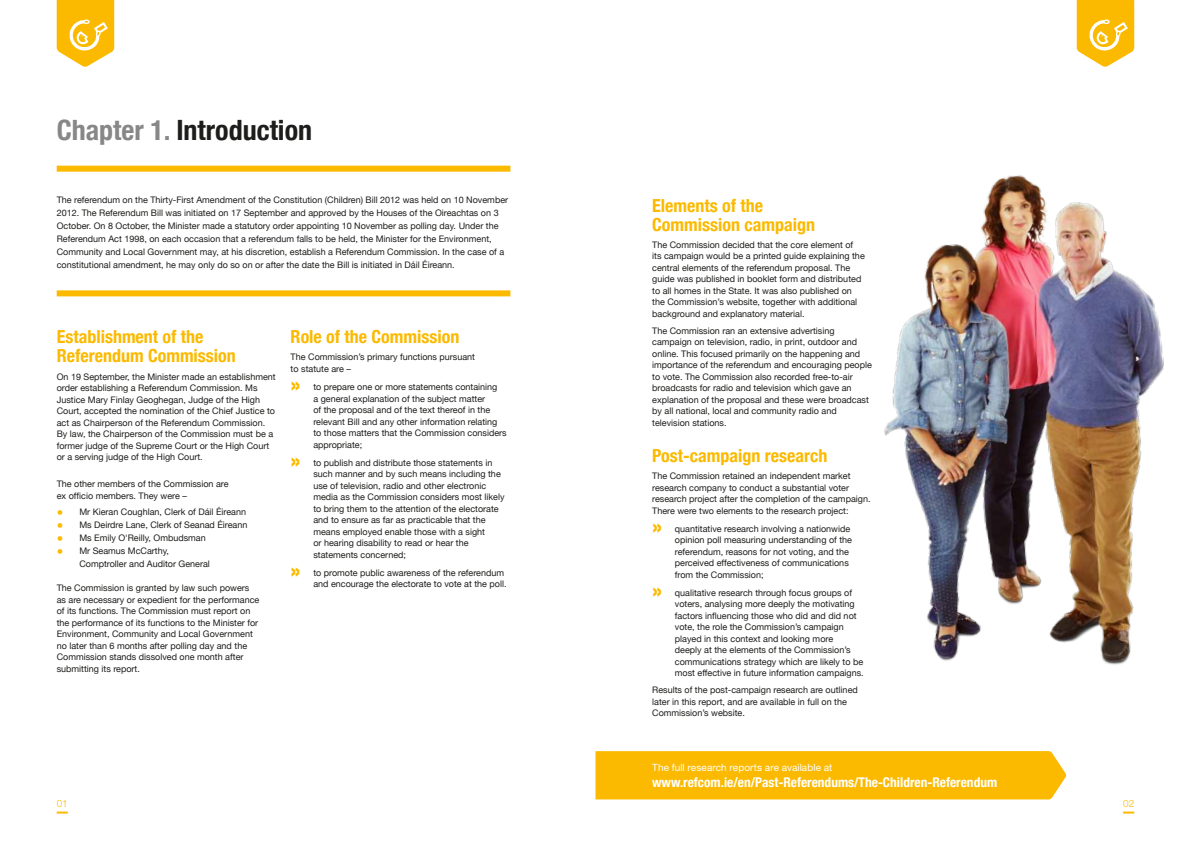
<style>
.page{position:relative;width:1191px;height:842px;background:#fff}
.page>*{position:absolute;margin:0;border:0;box-sizing:border-box;transform-origin:0 0}
.t1{font:700 condensed 28px "Helvetica Neue";color:#1d1d1b}
.t2{font:700 condensed 24px "Helvetica Neue";color:#fbba00}
.t3{font:700 condensed 18px/19px "Helvetica Neue";color:#fbba00}
.t4{font:700 condensed 13.4px "Helvetica Neue";color:#fff}
.t5{font:10px "Helvetica Neue";letter-spacing:.005em;color:#fff}
.t6{font:300 10px "Helvetica Neue";color:#fbba00}
.t7{font:9px/11.5px "Helvetica Neue";color:#1d1d1b}
.s1{color:#878787}
.s2{font-size:13px;color:#fbba00}
</style>
<div class="page">
<svg style="left:57px;top:0;width:57px;height:67px"></svg>
<img style="left:67px;top:20px;width:42px;height:30px">
<svg style="left:1076px;top:0;width:58px;height:67px"></svg>
<img style="left:1086px;top:20px;width:42px;height:30px">
<svg style="left:57px;top:811px;width:11px;height:2px"></svg>
<svg style="left:1123px;top:811px;width:11px;height:2px"></svg>
<div style="left:595px;top:751px;width:471px;height:48px;background:#fbba00"></div>
<div style="left:57px;top:290px;width:453px;height:6px;background:#fbba00"></div>
<div style="left:57px;top:166px;width:453px;height:6px;background:#fbba00"></div>
<img style="left:884px;top:175px;width:280px;height:490px">
<h1 class="t1" style="left:57px;top:113px;width:257px"><span class="s1">Chapter 1.</span> Introduction</h1>
<p class="t7" style="left:57px;top:193px;width:453px;line-height:13px">The referendum on the Thirty-First Amendment of the Constitution (Children) Bill 2012 was held on 10 November 2012. The Referendum Bill was initiated on 17 September and approved by the Houses of the Oireachtas on 3<br>October. On 8 October, the Minister made a statutory order appointing 10 November as polling day. Under the Referendum Act 1998, on each occasion that a referendum falls to be held, the Minister for the Environment, Community and Local Government may, at his discretion, establish a Referendum Commission. In the case of a constitutional amendment, he may only do so on or after the date the Bill is initiated in Dáil Éireann.</p>
<h3 class="t3" style="left:57px;top:327px;width:181px">Establishment of the<br>Referendum Commission</h3>
<p class="t7" style="left:57px;top:370px;width:220px">On 19 September, the Minister made an establishment order establishing a Referendum Commission. Ms Justice Mary Finlay Geoghegan, Judge of the High Court, accepted the nomination of the Chief Justice to act as Chairperson of the Referendum Commission.<br>By law, the Chairperson of the Commission must be a former judge of the Supreme Court or the High Court or a serving judge of the High Court.</p>
<p class="t7" style="left:57px;top:478px;width:173px">The other members of the Commission are ex officio members. They were –</p>
<p class="t7" style="left:57px;top:506px;width:191px"><span class="s2">•</span> Mr Kieran Coughlan, Clerk of Dáil Éireann</p>
<p class="t7" style="left:57px;top:519px;width:192px"><span class="s2">•</span> Ms Deirdre Lane, Clerk of Seanad Éireann</p>
<p class="t7" style="left:57px;top:532px;width:151px"><span class="s2">•</span> Ms Emily O'Reilly, Ombudsman</p>
<p class="t7" style="left:79px;top:544px;width:132px;line-height:13px;text-indent:-23px"><span class="s2">•</span> Mr Seamus McCarthy,<br>Comptroller and Auditor General</p>
<p class="t7" style="left:57px;top:582px;width:204px">The Commission is granted by law such powers as are necessary or expedient for the performance of its functions. The Commission must report on the performance of its functions to the Minister for Environment, Community and Local Government no later than 6 months after polling day and the Commission stands dissolved one month after submitting its report.</p>
<h3 class="t3" style="left:291px;top:327px;width:170px">Role of the Commission</h3>
<p class="t7" style="left:291px;top:351px;width:186px">The Commission’s primary functions pursuant to statute are –</p>
<h2 class="t2" style="left:291px;top:370px;width:12px">»</h2>
<p class="t7" style="left:313px;top:381px;width:195px">to prepare one or more statements containing<br>a general explanation of the subject matter<br>of the proposal and of the text thereof in the relevant Bill and any other information relating to those matters that the Commission considers appropriate;</p>
<h2 class="t2" style="left:291px;top:445px;width:12px">»</h2>
<p class="t7" style="left:313px;top:456px;width:193px">to publish and distribute those statements in such manner and by such means including the use of television, radio and other electronic media as the Commission considers most likely to bring them to the attention of the electorate and to ensure as far as practicable that the means employed enable those with a sight<br>or hearing disability to read or hear the statements concerned;</p>
<h2 class="t2" style="left:291px;top:555px;width:12px">»</h2>
<p class="t7" style="left:313px;top:566px;width:195px">to promote public awareness of the referendum and encourage the electorate to vote at the poll.</p>
<h3 class="t3" style="left:652px;top:195px;width:164px">Elements of the<br>Commission campaign</h3>
<p class="t7" style="left:652px;top:239px;width:214px">The Commission decided that the core element of<br>its campaign would be a printed guide explaining the central elements of the referendum proposal. The guide was published in booklet form and distributed to all homes in the State. It was also published on the Commission’s website, together with additional background and explanatory material.</p>
<p class="t7" style="left:652px;top:325px;width:221px">The Commission ran an extensive advertising campaign on television, radio, in print, outdoor and online. This focused primarily on the happening and importance of the referendum and encouraging people to vote. The Commission also recorded free-to-air broadcasts for radio and television which gave an explanation of the proposal and these were broadcast by all national, local and community radio and television stations.</p>
<h3 class="t3" style="left:652px;top:446px;width:177px">Post-campaign research</h3>
<p class="t7" style="left:652px;top:470px;width:220px">The Commission retained an independent market research company to conduct a substantial voter research project after the completion of the campaign.<br>There were two elements to the research project:</p>
<h2 class="t2" style="left:652px;top:512px;width:12px">»</h2>
<p class="t7" style="left:675px;top:523px;width:179px">quantitative research involving a nationwide opinion poll measuring understanding of the referendum, reasons for not voting, and the perceived effectiveness of communications from the Commission;</p>
<h2 class="t2" style="left:652px;top:576px;width:12px">»</h2>
<p class="t7" style="left:675px;top:587px;width:190px">qualitative research through focus groups of voters, analysing more deeply the motivating factors influencing those who did and did not vote, the role the Commission’s campaign played in this context and looking more<br>deeply at the elements of the Commission’s communications strategy which are likely to be most effective in future information campaigns.</p>
<p class="t7" style="left:652px;top:684px;width:207px">Results of the post-campaign research are outlined later in this report, and are available in full on the<br>Commission’s website.</p>
<p class="t5" style="left:652px;top:762px;width:182px">The full research reports are available at</p>
<h3 class="t4" style="left:652px;top:774px;width:346px">www.refcom.ie/en/Past-Referendums/The-Children-Referendum</h3>
<p class="t6" style="left:57px;top:798px;width:13px">01</p>
<p class="t6" style="left:1123px;top:798px;width:13px">02</p>
</div>
